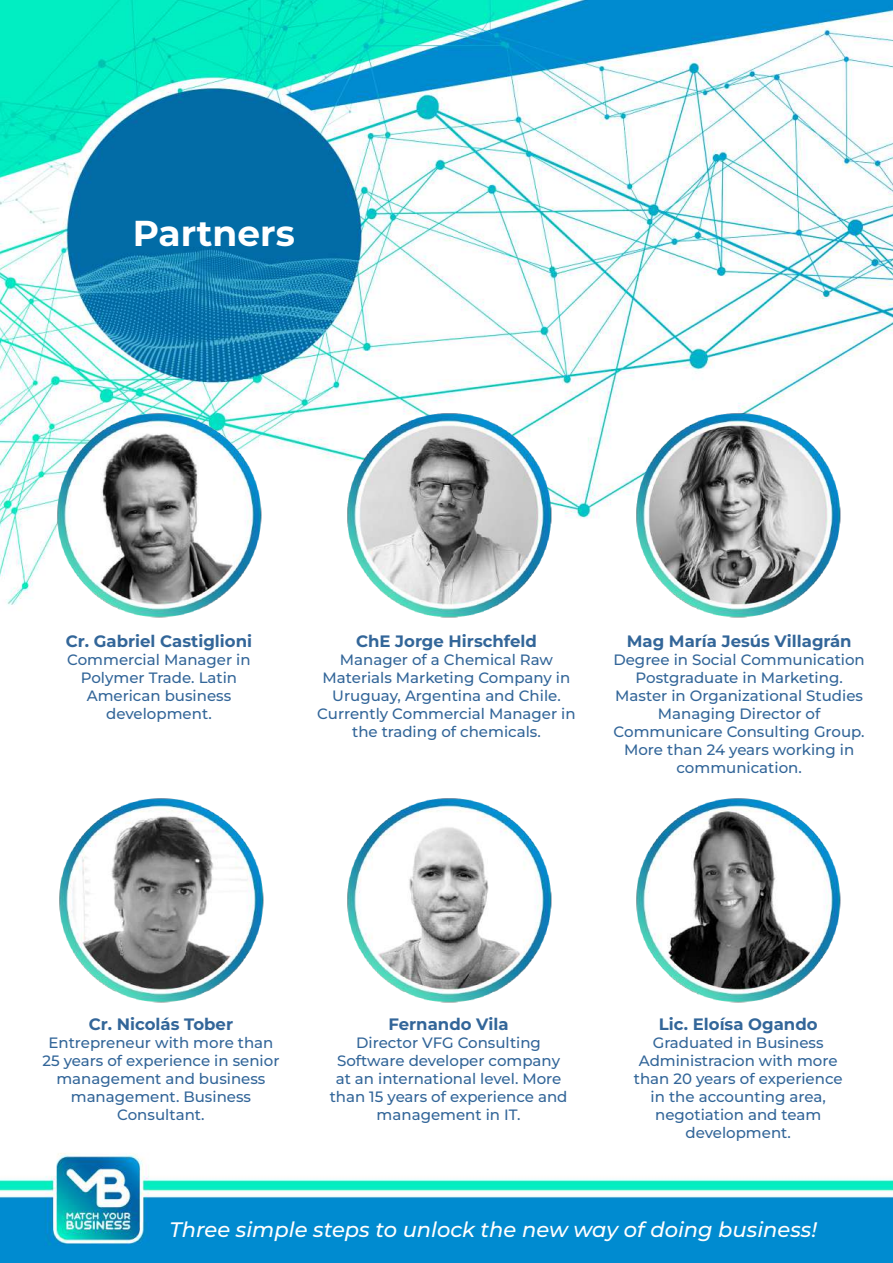
<style>
.page{position:relative;width:893px;height:1263px;background:#fff}
.page>*{position:absolute;margin:0;border:0;box-sizing:border-box;transform-origin:0 0}
.t1{font:700 36px "Montserrat";color:#fff}
.t2{font:italic 500 21px "Montserrat";color:#fff}
.t3{font:700 16.5px "Montserrat";color:#369}
.t4{font:500 15px/18px "Montserrat";color:#369;text-align:center}
</style>
<div class="page">
<img style="left:0;top:0;width:893px;height:1263px">
<img style="left:338px;top:790px;width:221px;height:221px">
<img style="left:50px;top:790px;width:221px;height:221px">
<img style="left:628px;top:790px;width:221px;height:221px">
<img style="left:338px;top:405px;width:221px;height:221px">
<img style="left:628px;top:405px;width:221px;height:221px">
<img style="left:48px;top:405px;width:221px;height:221px">
<h1 class="t1" style="left:133px;top:209px;width:164px">Partners</h1>
<p class="t3" style="left:66px;top:630px;width:188px">Cr. Gabriel Castiglioni</p>
<p class="t4" style="left:67px;top:650px;width:185px">Commercial Manager in<br>Polymer Trade. Latin<br>American business development.</p>
<p class="t3" style="left:356px;top:630px;width:182px">ChE Jorge Hirschfeld</p>
<p class="t4" style="left:317px;top:650px;width:260px">Manager of a Chemical Raw<br>Materials Marketing Company in<br>Uruguay, Argentina and Chile.<br>Currently Commercial Manager in the trading of chemicals.</p>
<p class="t3" style="left:627px;top:630px;width:226px">Mag María Jesús Villagrán</p>
<p class="t4" style="left:613px;top:650px;width:253px">Degree in Social Communication<br>Postgraduate in Marketing.<br>Master in Organizational Studies<br>Managing Director of<br>Communicare Consulting Group.<br>More than 24 years working in communication.</p>
<p class="t3" style="left:89px;top:1013px;width:146px">Cr. Nicolás Tober</p>
<p class="t4" style="left:42px;top:1033px;width:239px">Entrepreneur with more than<br>25 years of experience in senior management and business management. Business<br>Consultant.</p>
<p class="t3" style="left:388px;top:1013px;width:122px">Fernando Vila</p>
<p class="t4" style="left:330px;top:1033px;width:239px">Director VFG Consulting<br>Software developer company at an international level. More than 15 years of experience and management in IT.</p>
<p class="t3" style="left:659px;top:1013px;width:160px">Lic. Eloísa Ogando</p>
<p class="t4" style="left:634px;top:1033px;width:210px">Graduated in Business<br>Administracion with more than 20 years of experience in the accounting area, negotiation and team development.</p>
<h2 class="t2" style="left:170px;top:1215px;width:649px">Three simple steps to unlock the new way of doing business!</h2>
</div>
